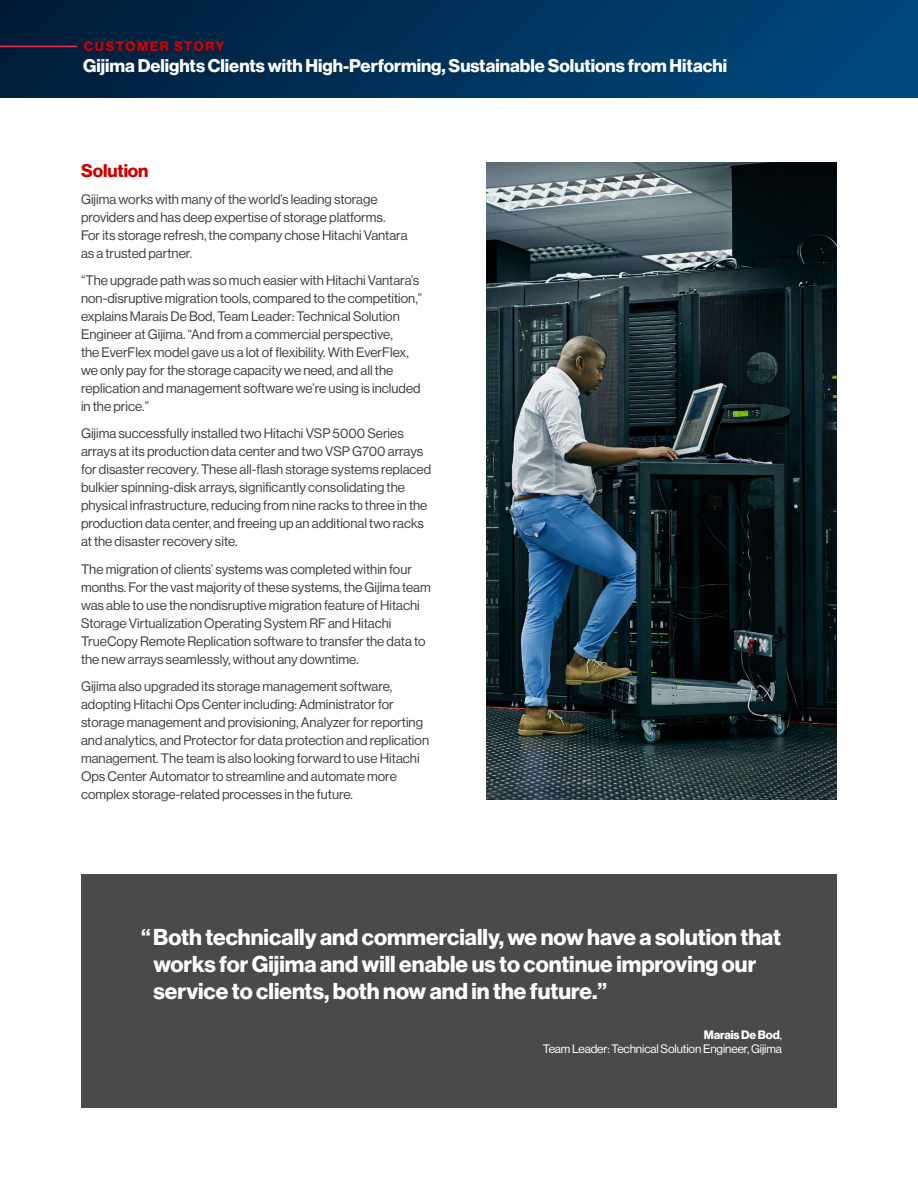
<style>
.page{position:relative;width:918px;height:1188px;background:#fff}
.page>*{position:absolute;margin:0;border:0;box-sizing:border-box;transform-origin:0 0}
.t1{font:22.5px/27px "N Haas Grotesk DS Pro 75 Bd";color:#fff}
.t2{font:18px "N Haas Grotesk DS Pro 75 Bd";color:#fff}
.t3{font:18px "N Haas Grotesk DS Pro 75 Bd";letter-spacing:-.005em;color:#c00}
.t4{font:13.5px/18px "N Haas Grotesk DS Pro 55 Rg";color:#414141}
.t5{font:13.5px "N Haas Grotesk DS Pro 75 Bd";letter-spacing:.115em;color:#c00}
.t6{font:12px "N Haas Grotesk DS Pro 55 Rg";letter-spacing:-.01em;color:#fff}
.t7{font:12px "N Haas Grotesk DS Pro 75 Bd";letter-spacing:-.01em;color:#fff}
.s1{font-family:"N Haas Grotesk DS Pro 55 Rg"}
</style>
<div class="page">
<div style="left:0;top:0;width:918px;height:98px;background:linear-gradient(to right,#001c38,#00497e)"></div>
<hr style="left:0;top:46px;width:77px;height:1px;background:#ed2b4e">
<div style="left:81px;top:874px;width:756px;height:233px;background:#4a4a4a"></div>
<img style="left:486px;top:162px;width:351px;height:637px">
<p class="t5" style="left:84px;top:38px;width:142px">CUSTOMER STORY</p>
<h2 class="t2" style="left:83px;top:55px;width:646px">Gijima Delights Clients with High-Performing, Sustainable Solutions from Hitachi</h2>
<h2 class="t3" style="left:81px;top:160px;width:69px">Solution</h2>
<p class="t4" style="left:81px;top:190px;width:328px">Gijima works with many of the world’s leading storage providers and has deep expertise of storage platforms.<br>For its storage refresh, the company chose Hitachi Vantara as a trusted partner.</p>
<p class="t4" style="left:81px;top:272px;width:343px">“The upgrade path was so much easier with Hitachi Vantara’s non-disruptive migration tools, compared to the competition,” explains Marais De Bod, Team Leader: Technical Solution Engineer at Gijima. “And from a commercial perspective,<br>the EverFlex model gave us a lot of flexibility. With EverFlex, we only pay for the storage capacity we need, and all the replication and management software we’re using is included in the price.”</p>
<p class="t4" style="left:81px;top:425px;width:352px">Gijima successfully installed two Hitachi VSP 5000 Series arrays at its production data center and two VSP G700 arrays for disaster recovery. These all-flash storage systems replaced bulkier spinning-disk arrays, significantly consolidating the physical infrastructure, reducing from nine racks to three in the production data center, and freeing up an additional two racks at the disaster recovery site.</p>
<p class="t4" style="left:81px;top:560px;width:351px">The migration of clients’ systems was completed within four months. For the vast majority of these systems, the Gijima team was able to use the nondisruptive migration feature of Hitachi Storage Virtualization Operating System RF and Hitachi TrueCopy Remote Replication software to transfer the data to the new arrays seamlessly, without any downtime.</p>
<p class="t4" style="left:81px;top:677px;width:350px">Gijima also upgraded its storage management software, adopting Hitachi Ops Center including: Administrator for storage management and provisioning, Analyzer for reporting and analytics, and Protector for data protection and replication management. The team is also looking forward to use Hitachi Ops Center Automator to streamline and automate more complex storage-related processes in the future.</p>
<h1 class="t1" style="left:153px;top:924px;width:629px;text-indent:-12px">“Both technically and commercially, we now have a solution that works for Gijima and will enable us to continue improving our service to clients, both now and in the future.”</h1>
<p class="t7" style="left:704px;top:1028px;width:80px">Marais De Bod<span class="s1">,</span></p>
<p class="t6" style="left:543px;top:1042px;width:241px">Team Leader: Technical Solution Engineer, Gijima</p>
</div>
